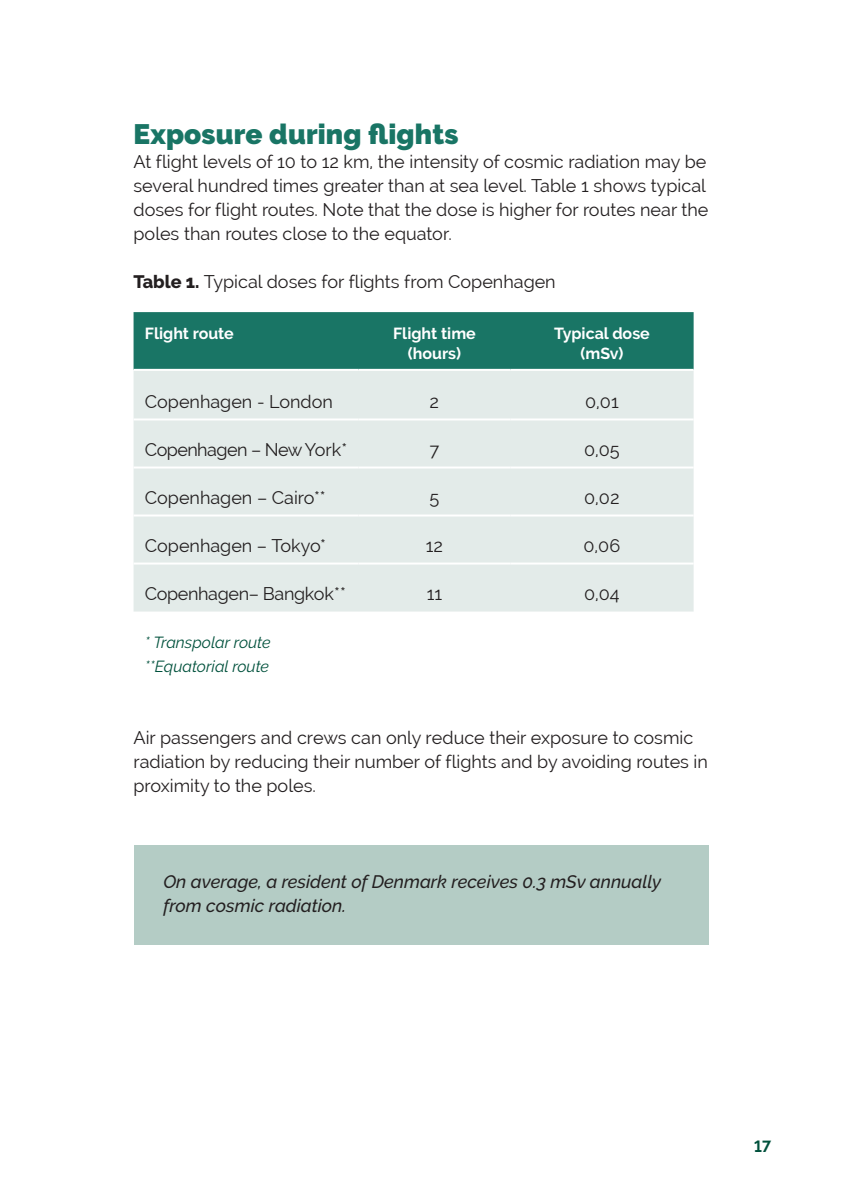
<style>
.page{position:relative;width:842px;height:1191px;background:#fff}
.page>*{position:absolute;margin:0;border:0;box-sizing:border-box;transform-origin:0 0}
.t1{font:900 28px "Raleway";letter-spacing:.005em;color:#197565}
.t2{font:18px/24px "Raleway";color:#231f20}
.t3{font:italic 500 18px/24px "Raleway";color:#231f20}
.t4{font:18px "Raleway";letter-spacing:-.02em;color:#231f20}
.t5{font:18px "Raleway";letter-spacing:-.03em;color:#231f20}
.t6{font:700 16px/20px "Raleway";color:#fff;text-align:center}
.t7{font:italic 16px/24px "Raleway";color:#00513c}
.t8{font:700 16px "Raleway";color:#00513c}
.s1{font-weight:800}
</style>
<div class="page">
<div style="left:134px;top:846px;width:574px;height:99px;background:#b4ccc5"></div>
<div style="left:134px;top:312px;width:560px;height:57px;background:#197565"></div>
<div style="left:134px;top:371px;width:560px;height:240px;background:#e3ebe9"></div>
<hr style="left:134px;top:418px;width:225px;height:2px;background:#fff">
<hr style="left:359px;top:418px;width:151px;height:2px;background:#fff">
<hr style="left:510px;top:418px;width:184px;height:2px;background:#fff">
<hr style="left:134px;top:562px;width:225px;height:2px;background:#fff">
<hr style="left:359px;top:562px;width:151px;height:2px;background:#fff">
<hr style="left:510px;top:562px;width:184px;height:2px;background:#fff">
<hr style="left:134px;top:466px;width:225px;height:2px;background:#fff">
<hr style="left:359px;top:466px;width:151px;height:2px;background:#fff">
<hr style="left:510px;top:466px;width:184px;height:2px;background:#fff">
<hr style="left:134px;top:514px;width:225px;height:2px;background:#fff">
<hr style="left:359px;top:514px;width:151px;height:2px;background:#fff">
<hr style="left:510px;top:514px;width:184px;height:2px;background:#fff">
<h1 class="t1" style="left:134px;top:118px;width:326px">Exposure during flights</h1>
<p class="t2" style="left:134px;top:150px;width:576px">At flight levels of 10 to 12 km, the intensity of cosmic radiation may be several hundred times greater than at sea level. Table 1 shows typical doses for flight routes. Note that the dose is higher for routes near the poles than routes close to the equator.</p>
<p class="t2" style="left:134px;top:270px;width:424px"><span class="s1">Table 1.</span> Typical doses for flights from Copenhagen</p>
<p class="t6" style="left:145px;top:323px;width:90px">Flight route</p>
<p class="t6" style="left:393px;top:323px;width:84px">Flight time (hours)</p>
<p class="t6" style="left:554px;top:323px;width:97px">Typical dose (mSv)</p>
<p class="t2" style="left:145px;top:390px;width:190px">Copenhagen - London</p>
<p class="t2" style="left:430px;top:390px;width:11px">2</p>
<p class="t2" style="left:585px;top:390px;width:35px">0,01</p>
<p class="t5" style="left:145px;top:439px;width:204px">Copenhagen – New York*</p>
<p class="t2" style="left:429px;top:438px;width:11px">7</p>
<p class="t2" style="left:584px;top:438px;width:37px">0,05</p>
<p class="t2" style="left:145px;top:486px;width:182px">Copenhagen – Cairo**</p>
<p class="t2" style="left:429px;top:486px;width:11px">5</p>
<p class="t2" style="left:584px;top:486px;width:37px">0,02</p>
<p class="t2" style="left:145px;top:534px;width:183px">Copenhagen – Tokyo*</p>
<p class="t2" style="left:426px;top:534px;width:19px">12</p>
<p class="t2" style="left:583px;top:534px;width:38px">0,06</p>
<p class="t4" style="left:145px;top:583px;width:202px">Copenhagen– Bangkok**</p>
<p class="t2" style="left:427px;top:582px;width:17px">11</p>
<p class="t2" style="left:584px;top:582px;width:37px">0,04</p>
<p class="t7" style="left:145px;top:630px;width:127px">* Transpolar route **Equatorial route</p>
<p class="t2" style="left:134px;top:726px;width:576px">Air passengers and crews can only reduce their exposure to cosmic radiation by reducing their number of flights and by avoiding routes in proximity to the poles.</p>
<p class="t3" style="left:163px;top:870px;width:499px">On average, a resident of Denmark receives 0.3 mSv annually from cosmic radiation.</p>
<p class="t8" style="left:754px;top:1137px;width:18px">17</p>
</div>
